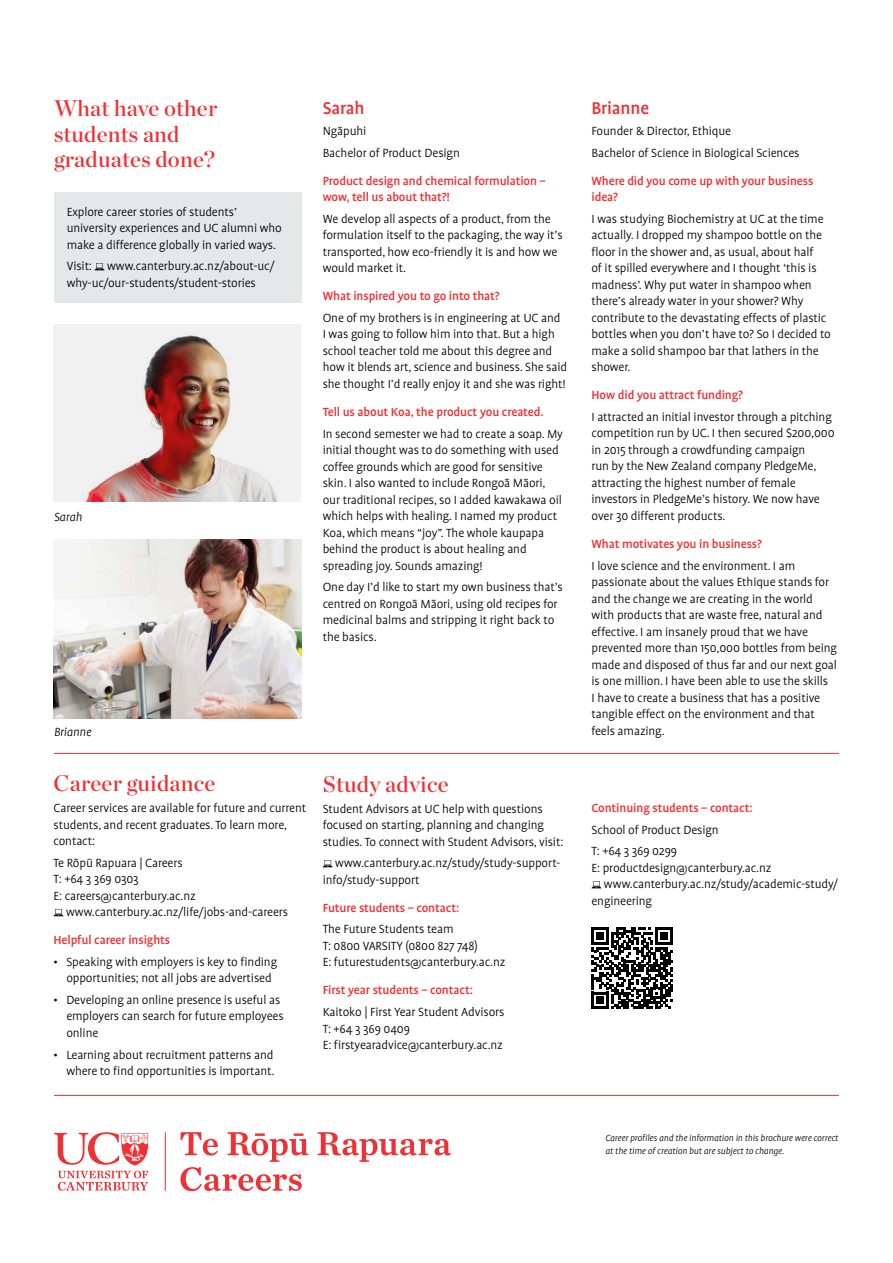
<style>
.page{position:relative;width:893px;height:1263px;background:#fff}
.page>*{position:absolute;margin:0;border:0;box-sizing:border-box;transform-origin:0 0}
.t1{font:22.5px/25.5px "Chronicle Display Semi";letter-spacing:.01em;color:#ee3135}
.t2{font:500 19.5px "Profile Pro";letter-spacing:-.01em;color:#ee3135}
.t3{font:300 13.5px/16.5px "Profile Pro";letter-spacing:-.01em;color:#000}
.t4{font:500 13.5px/16.5px "Profile Pro";letter-spacing:-.01em;color:#ee3135}
.t5{font:italic 300 13.5px "Profile Pro";letter-spacing:-.01em;color:#000}
.t6{font:italic 300 10.2px/12.3px "Profile Pro";letter-spacing:-.01em;color:#000}
</style>
<div class="page">
<svg style="left:180px;top:1132px;width:271px;height:59px"></svg>
<hr style="left:165px;top:1132px;width:1px;height:59px;background:#ee3135">
<svg style="left:54px;top:1132px;width:94px;height:59px"></svg>
<div style="left:54px;top:192px;width:247px;height:111px;background:#e6e7e8"></div>
<svg style="left:95px;top:263px;width:9px;height:7px"></svg>
<hr style="left:54px;top:1095px;width:785px;height:1px;background:#ee3135">
<hr style="left:54px;top:753px;width:785px;height:1px;background:#ee3135">
<svg style="left:54px;top:909px;width:9px;height:7px"></svg>
<svg style="left:323px;top:860px;width:10px;height:7px"></svg>
<svg style="left:591px;top:881px;width:10px;height:7px"></svg>
<svg style="left:592px;top:928px;width:81px;height:81px"></svg>
<img style="left:54px;top:540px;width:247px;height:178px">
<img style="left:54px;top:324px;width:247px;height:178px">
<h1 class="t1" style="left:54px;top:94px;width:165px">What have other students and graduates done?</h1>
<h2 class="t2" style="left:323px;top:96px;width:43px">Sarah</h2>
<p class="t3" style="left:323px;top:121px;width:139px;line-height:21.6px">Ngāpuhi<br>Bachelor of Product Design</p>
<p class="t4" style="left:323px;top:173px;width:225px">Product design and chemical formulation – wow, tell us about that?!</p>
<p class="t3" style="left:323px;top:211px;width:241px">We develop all aspects of a product, from the formulation itself to the packaging, the way it’s transported, how eco-friendly it is and how we would market it.</p>
<p class="t4" style="left:323px;top:288px;width:178px">What inspired you to go into that?</p>
<p class="t3" style="left:323px;top:310px;width:246px">One of my brothers is in engineering at UC and<br>I was going to follow him into that. But a high school teacher told me about this degree and how it blends art, science and business. She said she thought I’d really enjoy it and she was right!</p>
<p class="t4" style="left:323px;top:404px;width:222px">Tell us about Koa, the product you created.</p>
<p class="t3" style="left:323px;top:426px;width:242px">In second semester we had to create a soap. My initial thought was to do something with used coffee grounds which are good for sensitive skin. I also wanted to include Rongoā Māori, our traditional recipes, so I added kawakawa oil which helps with healing. I named my product Koa, which means “joy”. The whole kaupapa behind the product is about healing and spreading joy. Sounds amazing!</p>
<p class="t3" style="left:323px;top:579px;width:242px">One day I’d like to start my own business that’s centred on Rongoā Māori, using old recipes for medicinal balms and stripping it right back to the basics.</p>
<p class="t3" style="left:67px;top:204px;width:217px">Explore career stories of students’ university experiences and UC alumni who make a difference globally in varied ways.</p>
<p class="t3" style="left:67px;top:259px;width:209px">Visit: www.canterbury.ac.nz/about-uc/ why-uc/our-students/student-stories</p>
<p class="t5" style="left:54px;top:509px;width:30px">Sarah</p>
<p class="t5" style="left:54px;top:724px;width:39px">Brianne</p>
<h1 class="t1" style="left:54px;top:769px;width:163px">Career guidance</h1>
<p class="t3" style="left:54px;top:800px;width:254px">Career services are available for future and current students, and recent graduates. To learn more, contact:</p>
<p class="t3" style="left:54px;top:855px;width:131px">Te Rōpū Rapuara | Careers</p>
<p class="t3" style="left:54px;top:871px;width:87px">T: +64 3 369 0303</p>
<p class="t3" style="left:54px;top:888px;width:144px">E: careers@canterbury.ac.nz</p>
<p class="t3" style="left:66px;top:904px;width:224px">www.canterbury.ac.nz/life/jobs-and-careers</p>
<p class="t4" style="left:54px;top:932px;width:118px">Helpful career insights</p>
<p class="t3" style="left:54px;top:954px;width:225px;text-align:center">• Speaking with employers is key to finding opportunities; not all jobs are advertised</p>
<p class="t3" style="left:66px;top:992px;width:219px;text-indent:-13px">• Developing an online presence is useful as employers can search for future employees online</p>
<p class="t3" style="left:54px;top:1047px;width:223px;text-align:right">• Learning about recruitment patterns and where to find opportunities is important.</p>
<h1 class="t1" style="left:323px;top:770px;width:127px">Study advice</h1>
<p class="t3" style="left:323px;top:801px;width:242px">Student Advisors at UC help with questions focused on starting, planning and changing studies. To connect with Student Advisors, visit:</p>
<p class="t3" style="left:323px;top:855px;width:239px;text-indent:12px">www.canterbury.ac.nz/study/study-support&shy;info/study-support</p>
<p class="t4" style="left:323px;top:900px;width:138px">Future students – contact:</p>
<p class="t3" style="left:323px;top:922px;width:184px">The Future Students team<br>T: 0800 VARSITY (0800 827 748)<br>E: futurestudents@canterbury.ac.nz</p>
<p class="t4" style="left:323px;top:982px;width:152px">First year students – contact:</p>
<p class="t3" style="left:323px;top:1004px;width:183px">Kaitoko | First Year Student Advisors<br>T: +64 3 369 0409<br>E: firstyearadvice@canterbury.ac.nz</p>
<h2 class="t2" style="left:591px;top:96px;width:59px">Brianne</h2>
<p class="t3" style="left:591px;top:121px;width:210px;line-height:21.6px">Founder &amp; Director, Ethique<br>Bachelor of Science in Biological Sciences</p>
<p class="t4" style="left:591px;top:173px;width:223px">Where did you come up with your business idea?</p>
<p class="t3" style="left:591px;top:211px;width:241px">I was studying Biochemistry at UC at the time actually. I dropped my shampoo bottle on the floor in the shower and, as usual, about half<br>of it spilled everywhere and I thought ‘this is madness’. Why put water in shampoo when there’s already water in your shower? Why contribute to the devastating effects of plastic bottles when you don’t have to? So I decided to make a solid shampoo bar that lathers in the shower.</p>
<p class="t4" style="left:591px;top:387px;width:153px">How did you attract funding?</p>
<p class="t3" style="left:591px;top:409px;width:245px">I attracted an initial investor through a pitching competition run by UC. I then secured $200,000 in 2015 through a crowdfunding campaign<br>run by the New Zealand company PledgeMe, attracting the highest number of female investors in PledgeMe’s history. We now have over 30 different products.</p>
<p class="t4" style="left:591px;top:536px;width:172px">What motivates you in business?</p>
<p class="t3" style="left:591px;top:558px;width:247px">I love science and the environment. I am passionate about the values Ethique stands for and the change we are creating in the world with products that are waste free, natural and effective. I am insanely proud that we have prevented more than 150,000 bottles from being made and disposed of thus far and our next goal is one million. I have been able to use the skills<br>I have to create a business that has a positive tangible effect on the environment and that feels amazing.</p>
<p class="t4" style="left:591px;top:800px;width:163px">Continuing students – contact:</p>
<p class="t3" style="left:591px;top:819px;width:129px;line-height:21.6px">School of Product Design<br>T: +64 3 369 0299</p>
<p class="t3" style="left:591px;top:860px;width:181px">E: productdesign@canterbury.ac.nz</p>
<p class="t3" style="left:604px;top:877px;width:236px">www.canterbury.ac.nz/study/academic-study/</p>
<p class="t3" style="left:591px;top:893px;width:62px">engineering</p>
<p class="t6" style="left:605px;top:1132px;width:235px">Career profiles and the information in this brochure were correct at the time of creation but are subject to change.</p>
</div>
